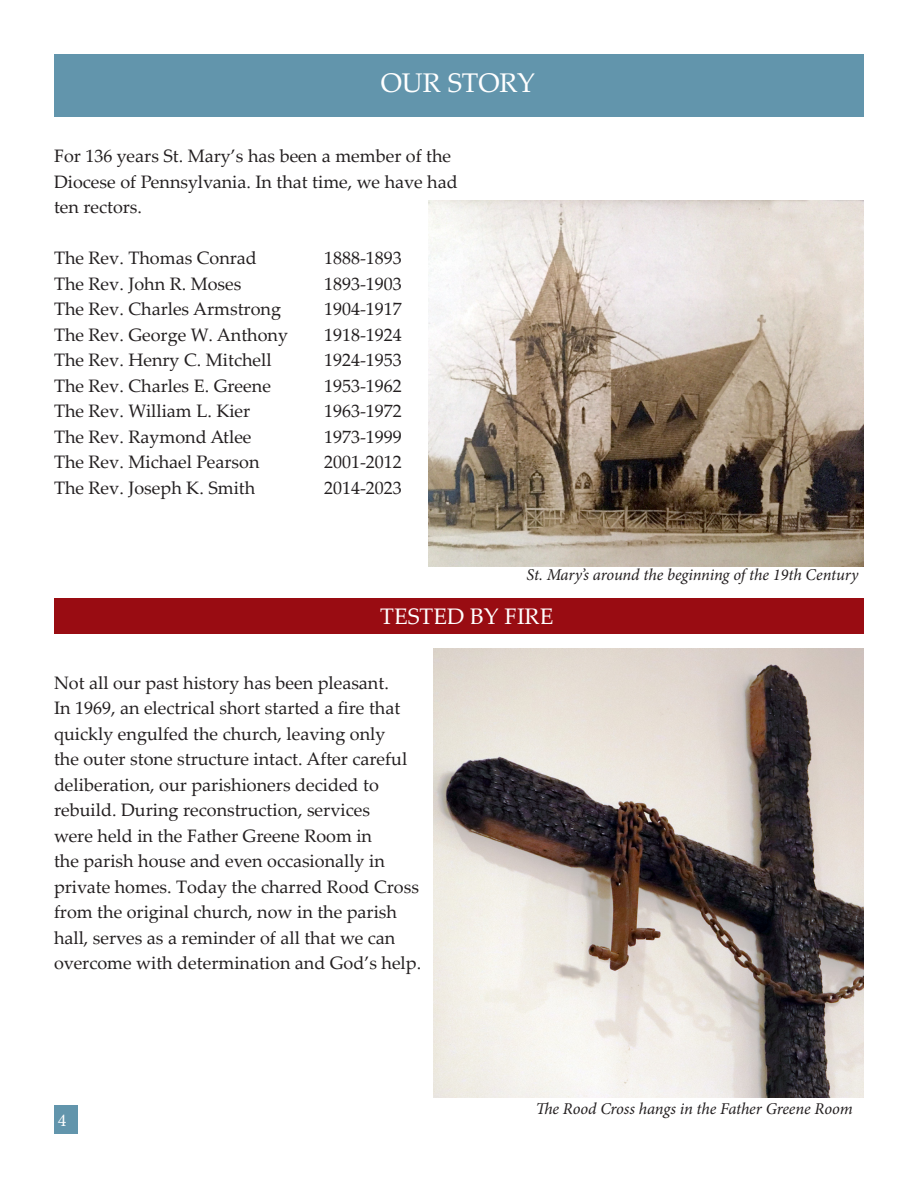
<style>
.page{position:relative;width:918px;height:1188px;background:#fff}
.page>*{position:absolute;margin:0;border:0;box-sizing:border-box;transform-origin:0 0}
.t1{font:27px "Palatino Linotype";color:#fff}
.t2{font:22.5px "Palatino Linotype";color:#fff}
.t3{font:18px/25.5px "Palatino Linotype";color:#231f20}
.t4{font:18px "Minion Pro";color:#fff}
.t5{font:italic 16.5px "Minion Pro";letter-spacing:-.01em;color:#231f20}
</style>
<div class="page">
<div style="left:54px;top:1106px;width:24px;height:28px;background:#6295ac"></div>
<img style="left:433px;top:648px;width:431px;height:449px">
<img style="left:428px;top:201px;width:436px;height:365px">
<div style="left:54px;top:54px;width:810px;height:63px;background:#6295ac"></div>
<div style="left:54px;top:598px;width:810px;height:36px;background:#990c12"></div>
<p class="t1" style="left:381px;top:64px;width:156px">OUR STORY</p>
<p class="t3" style="left:54px;top:143px;width:405px">For 136 years St. Mary’s has been a member of the<br>Diocese of Pennsylvania. In that time, we have had ten rectors.</p>
<p class="t3" style="left:54px;top:245px;width:204px">The Rev. Thomas Conrad</p>
<p class="t3" style="left:324px;top:245px;width:79px">1888-1893</p>
<p class="t3" style="left:54px;top:270px;width:189px">The Rev. John R. Moses</p>
<p class="t3" style="left:324px;top:270px;width:79px">1893-1903</p>
<p class="t3" style="left:54px;top:296px;width:229px">The Rev. Charles Armstrong</p>
<p class="t3" style="left:324px;top:296px;width:79px">1904-1917</p>
<p class="t3" style="left:54px;top:321px;width:236px">The Rev. George W. Anthony</p>
<p class="t3" style="left:324px;top:321px;width:79px">1918-1924</p>
<p class="t3" style="left:54px;top:347px;width:219px">The Rev. Henry C. Mitchell</p>
<p class="t3" style="left:324px;top:347px;width:79px">1924-1953</p>
<p class="t3" style="left:54px;top:372px;width:218px">The Rev. Charles E. Greene</p>
<p class="t3" style="left:324px;top:372px;width:79px">1953-1962</p>
<p class="t3" style="left:54px;top:398px;width:198px">The Rev. William L. Kier</p>
<p class="t3" style="left:324px;top:398px;width:79px">1963-1972</p>
<p class="t3" style="left:54px;top:423px;width:199px">The Rev. Raymond Atlee</p>
<p class="t3" style="left:324px;top:423px;width:79px">1973-1999</p>
<p class="t3" style="left:54px;top:449px;width:207px">The Rev. Michael Pearson</p>
<p class="t3" style="left:324px;top:449px;width:79px">2001-2012</p>
<p class="t3" style="left:54px;top:474px;width:203px">The Rev. Joseph K. Smith</p>
<p class="t3" style="left:324px;top:474px;width:79px">2014-2023</p>
<p class="t5" style="left:526px;top:564px;width:333px">St. Mary’s around the beginning of the 19th Century</p>
<p class="t2" style="left:380px;top:600px;width:175px">TESTED BY FIRE</p>
<p class="t3" style="left:54px;top:669px;width:369px">Not all our past history has been pleasant.<br>In 1969, an electrical short started a fire that quickly engulfed the church, leaving only<br>the outer stone structure intact. After careful deliberation, our parishioners decided to rebuild. During reconstruction, services<br>were held in the Father Greene Room in<br>the parish house and even occasionally in private homes. Today the charred Rood Cross from the original church, now in the parish hall, serves as a reminder of all that we can overcome with determination and God’s help.</p>
<p class="t4" style="left:58px;top:1108px;width:10px">4</p>
<p class="t5" style="left:536px;top:1097px;width:319px">The Rood Cross hangs in the Father Greene Room</p>
</div>
